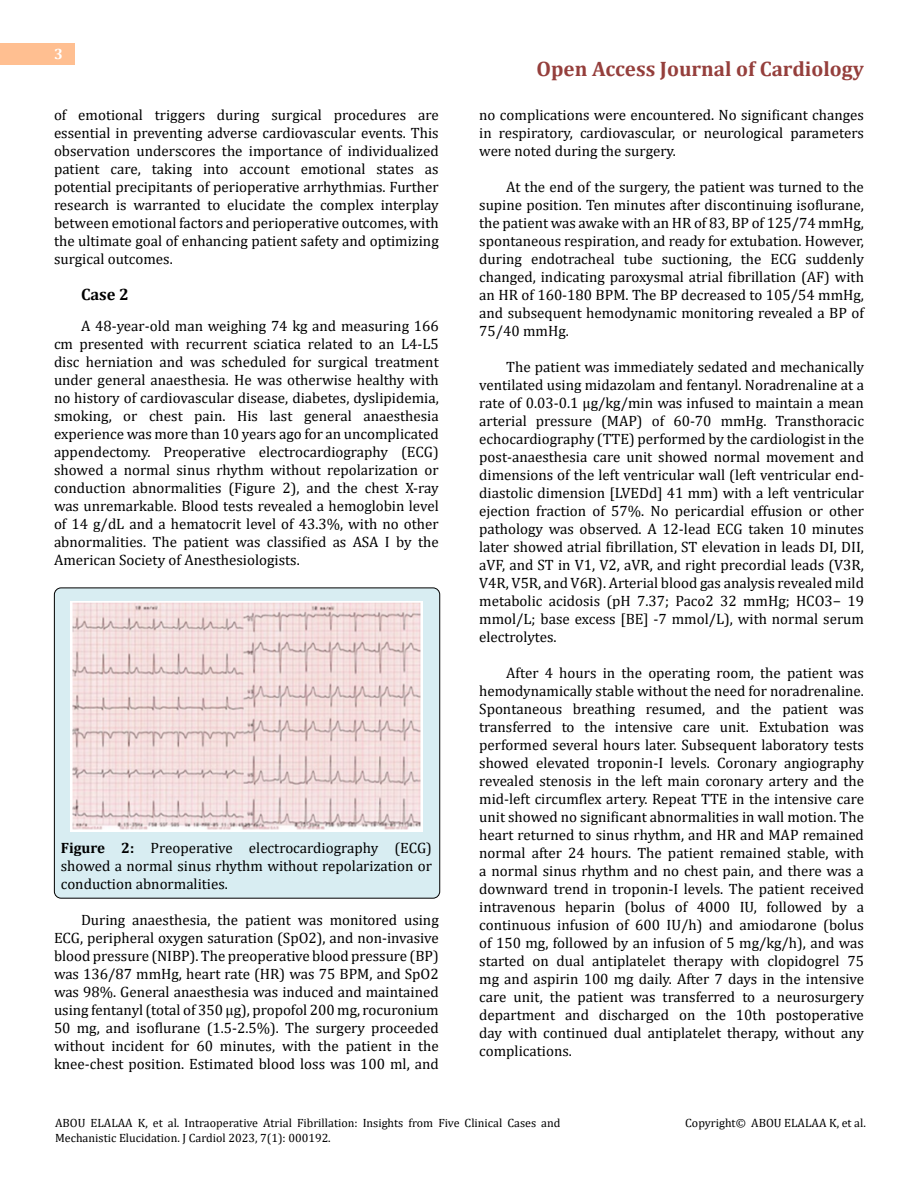
<style>
.page{position:relative;width:918px;height:1188px;background:#fff}
.page>*{position:absolute;margin:0;border:0;box-sizing:border-box;transform-origin:0 0}
.t1{font:700 21px "Cambria";color:#953f3c}
.t2{font:700 16.5px "Cambria";color:#000}
.t3{font:15px/18px "Cambria";color:#000;text-align:justify}
.t4{font:700 15px "Cambria";color:#fff}
.t5{font:12px/14.4px "Cambria";color:#000}
.s1{font-weight:700}
</style>
<div class="page">
<div style="left:0;top:43px;width:75px;height:21px;background:#ffbf91"></div>
<div style="left:54px;top:588px;width:386px;height:310px;background:#d8edf2;border-radius:7px"></div>
<div style="left:54px;top:588px;width:386px;height:311px;border:1px solid #000;border-radius:7px"></div>
<img style="left:70px;top:601px;width:352px;height:231px">
<p class="t4" style="left:54px;top:44px;width:10px">3</p>
<p class="t3" style="left:54px;top:105px;width:386px">of emotional triggers during surgical procedures are essential in preventing adverse cardiovascular events. This observation underscores the importance of individualized patient care, taking into account emotional states as potential precipitants of perioperative arrhythmias. Further research is warranted to elucidate the complex interplay between emotional factors and perioperative outcomes, with the ultimate goal of enhancing patient safety and optimizing surgical outcomes.</p>
<p class="t2" style="left:81px;top:282px;width:50px">Case 2</p>
<p class="t3" style="left:54px;top:317px;width:386px;text-indent:27px">A 48-year-old man weighing 74 kg and measuring 166 cm presented with recurrent sciatica related to an L4-L5 disc herniation and was scheduled for surgical treatment under general anaesthesia. He was otherwise healthy with no history of cardiovascular disease, diabetes, dyslipidemia, smoking, or chest pain. His last general anaesthesia experience was more than 10 years ago for an uncomplicated appendectomy. Preoperative electrocardiography (ECG) showed a normal sinus rhythm without repolarization or conduction abnormalities (Figure 2), and the chest X-ray was unremarkable. Blood tests revealed a hemoglobin level of 14 g/dL and a hematocrit level of 43.3%, with no other abnormalities. The patient was classified as ASA I by the American Society of Anesthesiologists.</p>
<p class="t3" style="left:61px;top:839px;width:373px"><span class="s1">Figure 2:</span> Preoperative electrocardiography (ECG) showed a normal sinus rhythm without repolarization or conduction abnormalities.</p>
<p class="t3" style="left:54px;top:911px;width:386px;text-indent:27px">During anaesthesia, the patient was monitored using ECG, peripheral oxygen saturation (SpO2), and non-invasive blood pressure (NIBP). The preoperative blood pressure (BP) was 136/87 mmHg, heart rate (HR) was 75 BPM, and SpO2 was 98%. General anaesthesia was induced and maintained using fentanyl (total of 350 μg), propofol 200 mg, rocuronium 50 mg, and isoflurane (1.5-2.5%). The surgery proceeded without incident for 60 minutes, with the patient in the knee-chest position. Estimated blood loss was 100 ml, and</p>
<h1 class="t1" style="left:536px;top:54px;width:329px">Open Access Journal of Cardiology</h1>
<p class="t3" style="left:479px;top:105px;width:386px">no complications were encountered. No significant changes in respiratory, cardiovascular, or neurological parameters were noted during the surgery.</p>
<p class="t3" style="left:479px;top:177px;width:386px;text-indent:27px">At the end of the surgery, the patient was turned to the supine position. Ten minutes after discontinuing isoflurane, the patient was awake with an HR of 83, BP of 125/74 mmHg, spontaneous respiration, and ready for extubation. However, during endotracheal tube suctioning, the ECG suddenly changed, indicating paroxysmal atrial fibrillation (AF) with an HR of 160-180 BPM. The BP decreased to 105/54 mmHg, and subsequent hemodynamic monitoring revealed a BP of 75/40 mmHg.</p>
<p class="t3" style="left:479px;top:357px;width:386px;text-indent:27px">The patient was immediately sedated and mechanically ventilated using midazolam and fentanyl. Noradrenaline at a rate of 0.03-0.1 μg/kg/min was infused to maintain a mean arterial pressure (MAP) of 60-70 mmHg. Transthoracic echocardiography (TTE) performed by the cardiologist in the post-anaesthesia care unit showed normal movement and dimensions of the left ventricular wall (left ventricular end&shy;diastolic dimension [LVEDd] 41 mm) with a left ventricular ejection fraction of 57%. No pericardial effusion or other pathology was observed. A 12-lead ECG taken 10 minutes later showed atrial fibrillation, ST elevation in leads DI, DII, aVF, and ST in V1, V2, aVR, and right precordial leads (V3R, V4R, V5R, and V6R). Arterial blood gas analysis revealed mild metabolic acidosis (pH 7.37; Paco2 32 mmHg; HCO3− 19 mmol/L; base excess [BE] -7 mmol/L), with normal serum electrolytes.</p>
<p class="t3" style="left:479px;top:663px;width:386px;text-indent:27px">After 4 hours in the operating room, the patient was hemodynamically stable without the need for noradrenaline.<br>Spontaneous breathing resumed, and the patient was transferred to the intensive care unit. Extubation was performed several hours later. Subsequent laboratory tests showed elevated troponin-I levels. Coronary angiography revealed stenosis in the left main coronary artery and the mid-left circumflex artery. Repeat TTE in the intensive care unit showed no significant abnormalities in wall motion. The heart returned to sinus rhythm, and HR and MAP remained normal after 24 hours. The patient remained stable, with a normal sinus rhythm and no chest pain, and there was a downward trend in troponin-I levels. The patient received intravenous heparin (bolus of 4000 IU, followed by a continuous infusion of 600 IU/h) and amiodarone (bolus of 150 mg, followed by an infusion of 5 mg/kg/h), and was started on dual antiplatelet therapy with clopidogrel 75 mg and aspirin 100 mg daily. After 7 days in the intensive care unit, the patient was transferred to a neurosurgery department and discharged on the 10th postoperative day with continued dual antiplatelet therapy, without any complications.</p>
<p class="t5" style="left:55px;top:1116px;width:507px">ABOU ELALAA K, et al. Intraoperative Atrial Fibrillation: Insights from Five Clinical Cases and<br>Mechanistic Elucidation. J Cardiol 2023, 7(1): 000192.</p>
<p class="t5" style="left:685px;top:1116px;width:182px">Copyright© ABOU ELALAA K, et al.</p>
</div>
